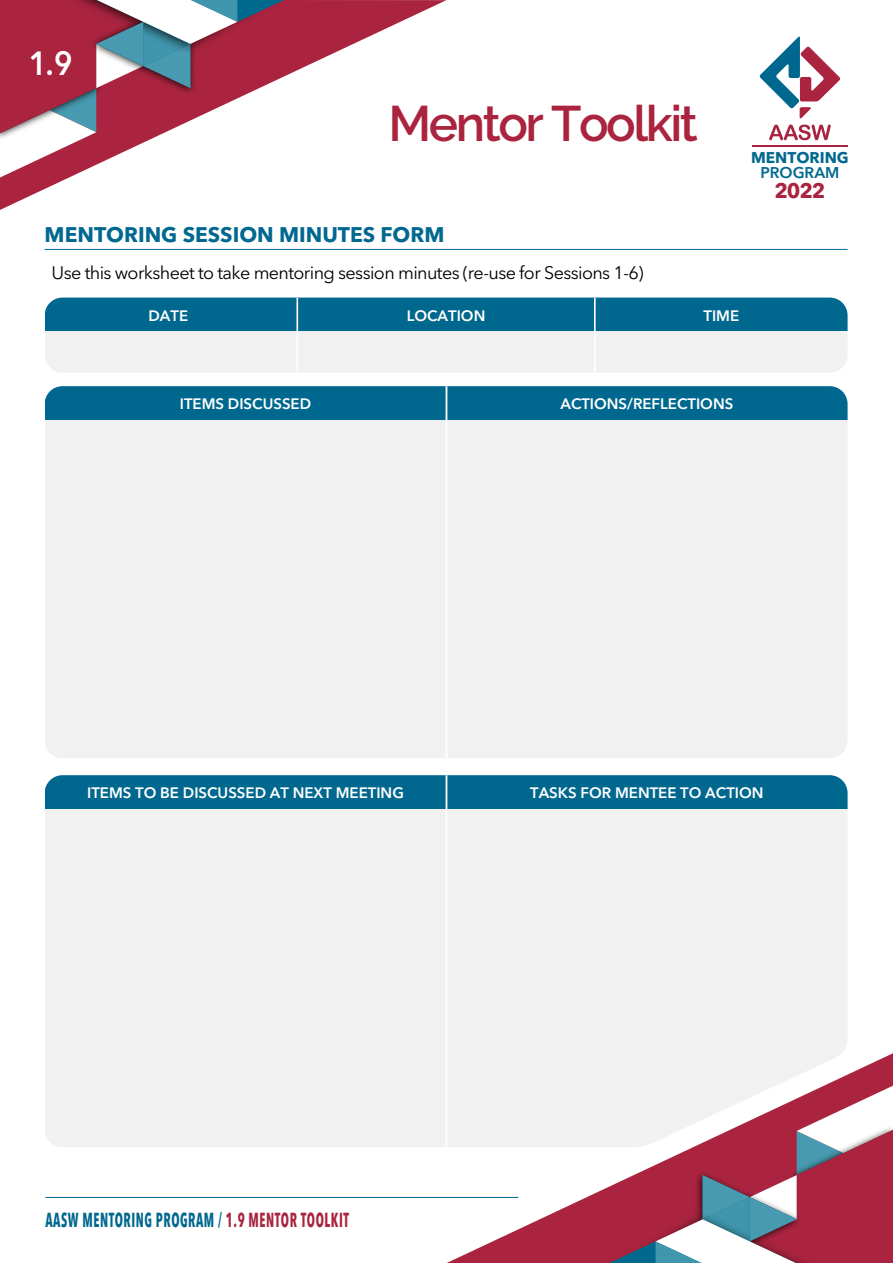
<style>
.page{position:relative;width:893px;height:1263px;background:#fff}
.page>*{position:absolute;margin:0;border:0;box-sizing:border-box;transform-origin:0 0}
.t1{font:600 49.8px "Raleway";letter-spacing:-.05em;color:#aa243f}
.t2{font:600 33.3px "Avenir Next LT Pro";color:#fff;scale:.9 1}
.t3{font:700 21px "Avenir Next LT Pro";color:#016890}
.t4{font:700 21px "Avenir Next LT Pro";color:#aa243f}
.t5{font:700 condensed 20.1px "Avenir Next LT Pro";letter-spacing:.04em;color:#00688e;scale:.67 1}
.t6{font:18px "Avenir Next LT Pro";letter-spacing:-.035em;color:#000}
.t7{font:700 15.45px "Avenir Next LT Pro";color:#00688e}
.t8{font:600 15.45px "Avenir Next LT Pro";color:#00688e}
.t9{font:600 15px "Avenir Next LT Pro";color:#fff}
.s1{color:#a9243f}
</style>
<div class="page">
<svg style="left:0;top:0;width:446px;height:210px"></svg>
<div style="left:284px;top:0;width:32px;height:60px;background:#aa243f"></div>
<svg style="left:0;top:0;width:284px;height:178px"></svg>
<svg style="left:447px;top:1053px;width:446px;height:210px"></svg>
<div style="left:574px;top:1206px;width:35px;height:57px;background:#aa243f"></div>
<svg style="left:609px;top:1086px;width:284px;height:177px"></svg>
<hr style="left:45px;top:1197px;width:473px;height:1px;background:#016890">
<hr style="left:45px;top:249px;width:803px;height:1px;background:#016890">
<div style="left:45px;top:386px;width:803px;height:34px;background:#00688f"></div>
<div style="left:45px;top:420px;width:802px;height:338px;background:#f1f1f1"></div>
<hr style="left:446px;top:386px;width:1px;height:372px;background:#fff">
<div style="left:45px;top:775px;width:803px;height:34px;background:#00688f"></div>
<div style="left:45px;top:809px;width:803px;height:338px;background:#f1f1f1"></div>
<hr style="left:446px;top:775px;width:1px;height:372px;background:#fff">
<svg style="left:769px;top:125px;width:62px;height:15px"></svg>
<svg style="left:759px;top:36px;width:81px;height:83px"></svg>
<hr style="left:752px;top:145px;width:96px;height:1px;background:#a9243f">
<div style="left:45px;top:298px;width:803px;height:33px;background:#00688f"></div>
<div style="left:45px;top:331px;width:803px;height:42px;background:#f1f1f1"></div>
<hr style="left:296px;top:298px;width:2px;height:75px;background:#fff">
<hr style="left:594px;top:298px;width:2px;height:75px;background:#fff">
<h2 class="t2" style="left:29px;top:43px;width:50px">1.9</h2>
<h1 class="t1" style="left:389px;top:95px;width:311px">Mentor Toolkit</h1>
<h3 class="t3" style="left:45px;top:221px;width:401px">MENTORING SESSION MINUTES FORM</h3>
<p class="t6" style="left:52px;top:262px;width:594px">Use this worksheet to take mentoring session minutes (re-use for Sessions 1-6)</p>
<p class="t9" style="left:148px;top:306px;width:41px">DATE</p>
<p class="t9" style="left:407px;top:306px;width:80px">LOCATION</p>
<p class="t9" style="left:703px;top:306px;width:37px">TIME</p>
<p class="t7" style="left:751px;top:148px;width:99px">MENTORING</p>
<p class="t8" style="left:760px;top:163px;width:81px">PROGRAM</p>
<h3 class="t4" style="left:774px;top:178px;width:53px">2022</h3>
<p class="t9" style="left:180px;top:394px;width:133px">ITEMS DISCUSSED</p>
<p class="t9" style="left:560px;top:394px;width:174px">ACTIONS/REFLECTIONS</p>
<p class="t9" style="left:87px;top:783px;width:318px">ITEMS TO BE DISCUSSED AT NEXT MEETING</p>
<p class="t9" style="left:530px;top:783px;width:235px">TASKS FOR MENTEE TO ACTION</p>
<h3 class="t5" style="left:45px;top:1207px;width:455px">AASW MENTORING PROGRAM / <span class="s1">1.9 MENTOR TOOLKIT</span></h3>
</div>
